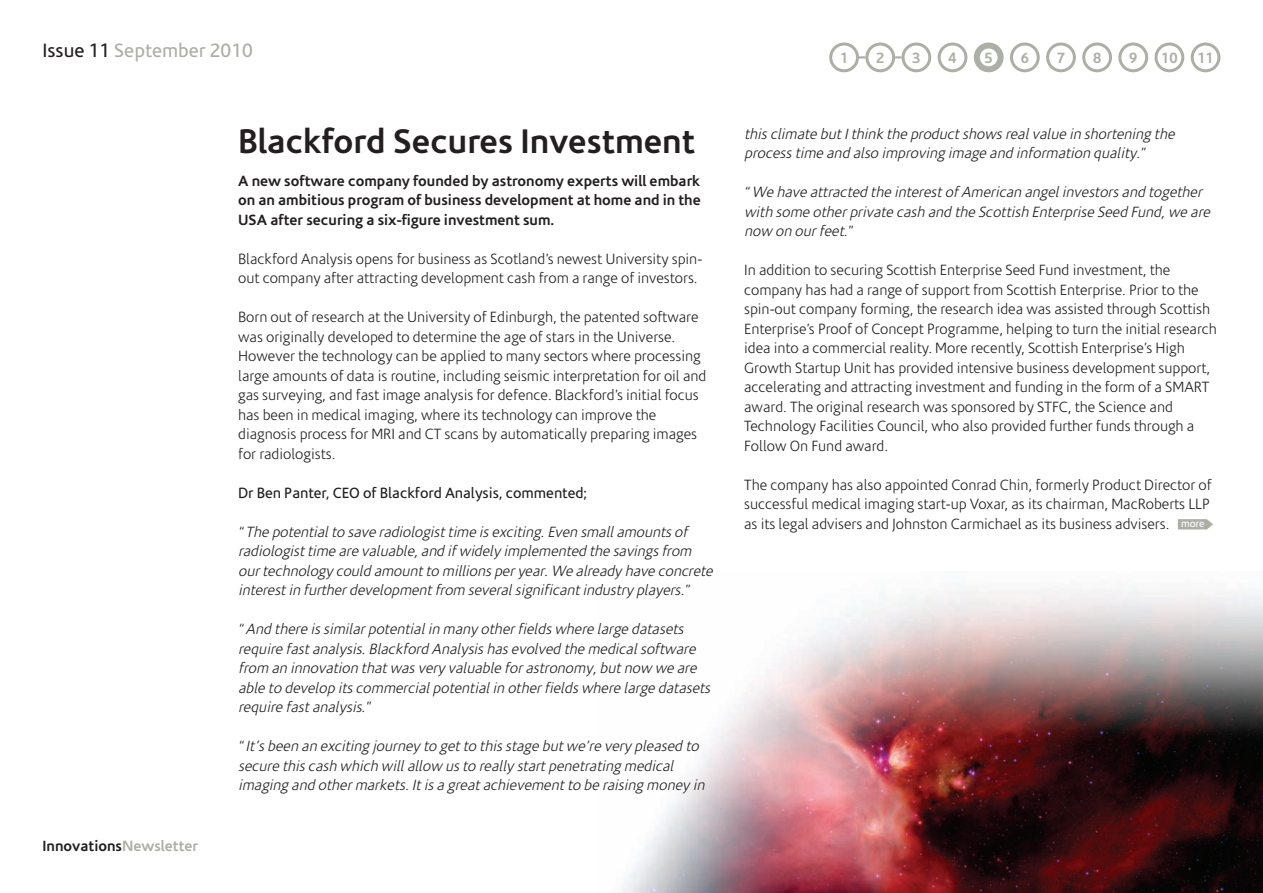
<style>
.page{position:relative;width:1263px;height:893px;background:#fff}
.page>*{position:absolute;margin:0;border:0;box-sizing:border-box;transform-origin:0 0}
.t1{font:700 34.5px "Corisande";color:#231f20}
.t2{font:19.5px "Corisande";color:#acafa6}
.t3{font:300 15px/19.5px "Corisande";color:#231f20}
.t4{font:italic 300 15px/19.5px "Corisande";color:#231f20}
.t5{font:700 15px/19.5px "Corisande";color:#231f20;text-align:justify}
.t6{font:15px "Corisande";color:#231f20}
.t7{font:700 15px "Corisande";color:#acafa6}
.t8{font:10.5px "Corisande";color:#fff}
.s1{color:#231f20}
.s2{color:#acafa6}
.s3{font-style:normal}
</style>
<div class="page">
<img style="left:621px;top:586px;width:642px;height:307px">
<svg style="left:938px;top:43px;width:29px;height:29px"></svg>
<svg style="left:974px;top:43px;width:29px;height:29px"></svg>
<svg style="left:1010px;top:43px;width:30px;height:29px"></svg>
<svg style="left:1046px;top:43px;width:30px;height:29px"></svg>
<svg style="left:1082px;top:43px;width:30px;height:29px"></svg>
<svg style="left:1118px;top:43px;width:30px;height:29px"></svg>
<svg style="left:1154px;top:43px;width:30px;height:29px"></svg>
<svg style="left:1191px;top:43px;width:29px;height:29px"></svg>
<svg style="left:829px;top:43px;width:102px;height:29px"></svg>
<svg style="left:1178px;top:519px;width:35px;height:10px"></svg>
<h2 class="t2" style="left:43px;top:43px;width:212px"><span class="s1">Issue 11</span> September 2010</h2>
<h1 class="t1" style="left:238px;top:128px;width:458px">Blackford Secures Investment</h1>
<p class="t5" style="left:43px;top:837px;width:157px">Innovations<span class="s2">Newsletter</span></p>
<p class="t5" style="left:238px;top:172px;width:464px">A new software company founded by astronomy experts will embark on an ambitious program of business development at home and in the USA after securing a six-figure investment sum.</p>
<p class="t3" style="left:238px;top:250px;width:466px">Blackford Analysis opens for business as Scotland’s newest University spin&shy;out company after attracting development cash from a range of investors.</p>
<p class="t3" style="left:238px;top:309px;width:470px">Born out of research at the University of Edinburgh, the patented software was originally developed to determine the age of stars in the Universe.<br>However the technology can be applied to many sectors where processing large amounts of data is routine, including seismic interpretation for oil and gas surveying, and fast image analysis for defence. Blackford’s initial focus has been in medical imaging, where its technology can improve the diagnosis process for MRI and CT scans by automatically preparing images for radiologists.</p>
<p class="t6" style="left:238px;top:487px;width:351px">Dr Ben Panter, CEO of Blackford Analysis, commented;</p>
<p class="t4" style="left:238px;top:523px;width:479px"><span class="s3">“</span> The potentialto save radiologisttime is exciting.Even smallamounts of radiologisttime are valuable,and if widely implemented the savings from ourtechnology could amountto millions peryear.We already have concrete interestin furtherdevelopmentfrom severalsignificantindustry players<span class="s3">. ”</span></p>
<p class="t4" style="left:238px;top:621px;width:477px"><span class="s3">“</span> And there is similarpotentialin many otherfields where large datasets require fastanalysis.Blackford Analysis has evolved the medicalsoftware from an innovation thatwas very valuable forastronomy,butnow we are able to develop its commercialpotentialin otherfields where large datasets require fastanalysis.<span class="s3">”</span></p>
<p class="t4" style="left:238px;top:738px;width:471px"><span class="s3">“</span> It’s been an exciting journey to getto this stage butwe’re very pleased to secure this cash which willallow us to really startpenetrating medical imaging and othermarkets.Itis a greatachievementto be raising money in</p>
<p class="t7" style="left:840px;top:52px;width:10px">1</p>
<p class="t7" style="left:876px;top:52px;width:10px">2</p>
<p class="t7" style="left:912px;top:52px;width:10px">3</p>
<p class="t7" style="left:948px;top:52px;width:10px">4</p>
<p class="t7" style="left:984px;top:52px;width:10px">5</p>
<p class="t7" style="left:1021px;top:52px;width:10px">6</p>
<p class="t7" style="left:1057px;top:52px;width:10px">7</p>
<p class="t7" style="left:1093px;top:52px;width:10px">8</p>
<p class="t7" style="left:1129px;top:52px;width:10px">9</p>
<p class="t7" style="left:1161px;top:52px;width:18px">10</p>
<p class="t7" style="left:1197px;top:52px;width:18px">11</p>
<p class="t4" style="left:744px;top:125px;width:435px">this climate butIthink the productshows realvalue in shortening the process time and also improving image and information quality<span class="s3">. ”</span></p>
<p class="t4" style="left:744px;top:184px;width:470px"><span class="s3">“</span> We have attracted the interestof American angelinvestors and together with some otherprivate cash and the Scottish Enterprise Seed Fund,we are now on ourfeet<span class="s3">. ”</span></p>
<p class="t3" style="left:744px;top:262px;width:474px">In addition to securing Scottish Enterprise Seed Fund investment, the company has had a range of support from Scottish Enterprise. Prior to the spin-out company forming, the research idea was assisted through Scottish Enterprise’s Proof of Concept Programme, helping to turn the initial research idea into a commercial reality. More recently, Scottish Enterprise’s High Growth Startup Unit has provided intensive business development support, accelerating and attracting investment and funding in the form of a SMART award. The original research was sponsored by STFC, the Science and Technology Facilities Council, who also provided further funds through a Follow On Fund award.</p>
<p class="t3" style="left:744px;top:476px;width:469px">The company has also appointed Conrad Chin, formerly Product Director of successful medical imaging start-up Voxar, as its chairman, MacRoberts LLP as its legal advisers and Johnston Carmichael as its business advisers.</p>
<p class="t8" style="left:1181px;top:519px;width:25px">more</p>
</div>
